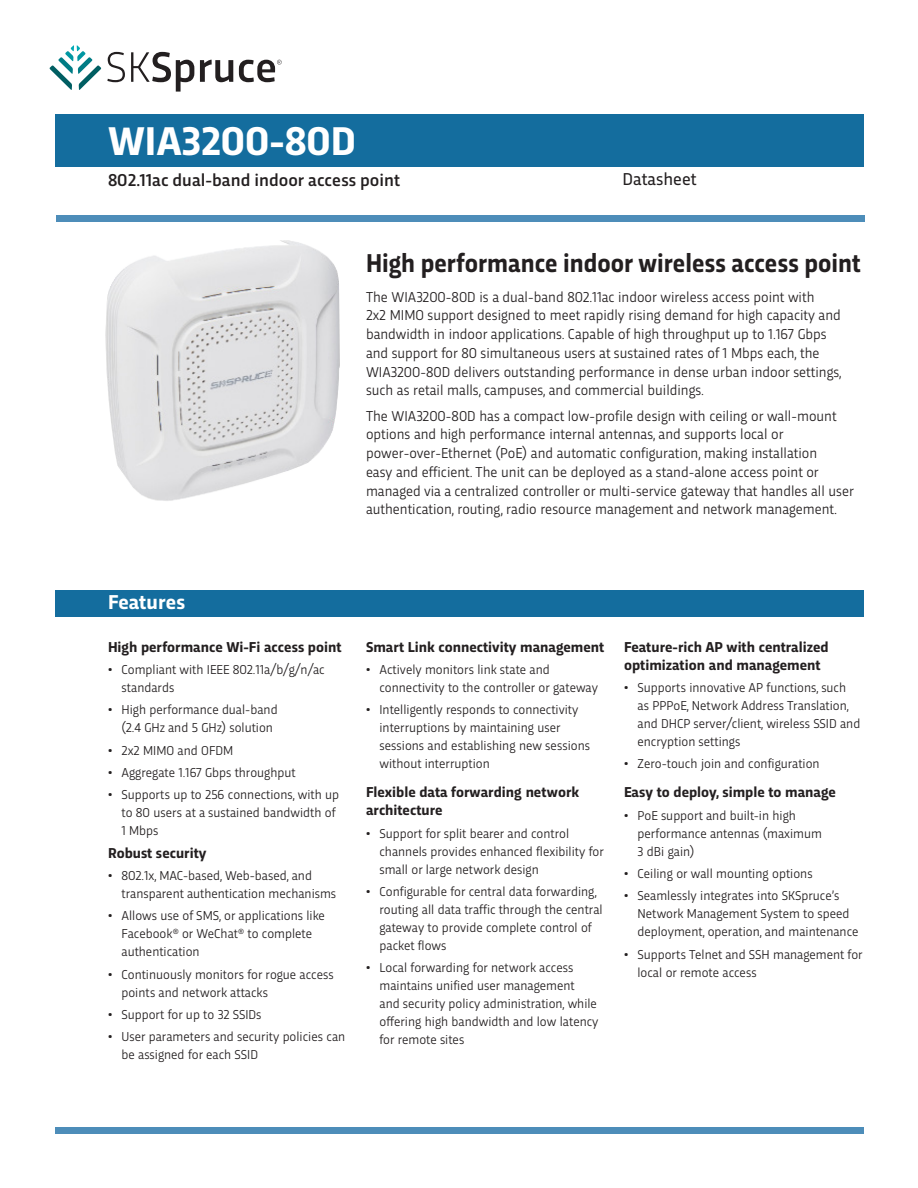
<style>
.page{position:relative;width:918px;height:1188px;background:#fff}
.page>*{position:absolute;margin:0;border:0;box-sizing:border-box;transform-origin:0 0}
.t1{font:700 42px "Trasandina";color:#fff}
._01_Head1_Intro{font:700 27px "Trasandina";color:#231f20;scale:.93 1}
._01_Head1_Intro-2{font:700 21px "Trasandina";color:#fff}
.t2{font:500 18px "Trasandina";color:#231f20}
.t3{font:18px "Trasandina";color:#231f20}
._02_Body_Introductio{font:15px/18.8px "Trasandina";color:#231f20;scale:.96 1}
._01_Head2{font:700 15px/18px "Trasandina";color:#231f20}
.t4{font:13.5px/18px "Trasandina";color:#231f20}
.s1{font-weight:500}
</style>
<div class="page">
<div style="left:55px;top:114px;width:809px;height:53px;background:#146d9e"></div>
<svg style="left:49px;top:45px;width:52px;height:45px"></svg>
<svg style="left:107px;top:52px;width:18px;height:30px"></svg>
<svg style="left:131px;top:52px;width:63px;height:40px"></svg>
<svg style="left:200px;top:60px;width:33px;height:22px"></svg>
<svg style="left:239px;top:60px;width:43px;height:22px"></svg>
<div style="left:56px;top:215px;width:809px;height:6px;background:#4d8db9"></div>
<div style="left:55px;top:1127px;width:809px;height:7px;background:#4d8db9"></div>
<div style="left:55px;top:590px;width:809px;height:27px;background:#146d9e"></div>
<img style="left:105px;top:240px;width:235px;height:261px">
<p class="t1" style="left:108px;top:109px;width:249px">WIA3200-80D</p>
<p class="t2" style="left:108px;top:167px;width:294px">802.11ac dual-band indoor access point</p>
<h3 class="t3" style="left:622px;top:166px;width:76px">Datasheet</h3>
<p class="_01_Head1_Intro" style="left:366px;top:243px;width:533px">High performance indoor wireless access point</p>
<p class="_02_Body_Introductio" style="left:366px;top:286px;width:497px">The WIA3200-80D is a dual‑band 802.11ac indoor wireless access point with<br>2x2 MIMO support designed to meet rapidly rising demand for high capacity and bandwidth in indoor applications. Capable of high throughput up to 1.167 Gbps and support for 80 simultaneous users at sustained rates of 1 Mbps each, the WIA3200‑80D delivers outstanding performance in dense urban indoor settings, such as retail malls, campuses, and commercial buildings.</p>
<p class="_02_Body_Introductio" style="left:366px;top:405px;width:510px">The WIA3200-80D has a compact low-profile design with ceiling or wall‑mount options and high performance internal antennas, and supports local or power‑over‑Ethernet (PoE) and automatic configuration, making installation<br>easy and efficient. The unit can be deployed as a stand-alone access point or managed via a centralized controller or multi‑service gateway that handles all user authentication, routing, radio resource management and network management.</p>
<p class="_01_Head1_Intro-2" style="left:108px;top:587px;width:79px">Features</p>
<p class="_01_Head2" style="left:108px;top:636px;width:235px">High performance Wi-Fi access point</p>
<p class="t4" style="left:122px;top:660px;width:205px;text-indent:-14px"><span class="s1">•</span> Compliant with IEEE 802.11a/b/g/n/ac standards</p>
<p class="t4" style="left:122px;top:700px;width:158px;text-indent:-14px"><span class="s1">•</span> High performance dual‑band (2.4 GHz and 5 GHz) solution</p>
<p class="t4" style="left:108px;top:740px;width:127px"><span class="s1">•</span> 2x2 MIMO and OFDM</p>
<p class="t4" style="left:108px;top:762px;width:189px"><span class="s1">•</span> Aggregate 1.167 Gbps throughput</p>
<p class="t4" style="left:122px;top:785px;width:219px;text-indent:-14px"><span class="s1">•</span> Supports up to 256 connections, with up to 80 users at a sustained bandwidth of<br>1 Mbps</p>
<p class="_01_Head2" style="left:108px;top:843px;width:100px">Robust security</p>
<p class="t4" style="left:122px;top:866px;width:216px;text-indent:-14px"><span class="s1">•</span> 802.1x, MAC-based, Web‑based, and transparent authentication mechanisms</p>
<p class="t4" style="left:122px;top:906px;width:205px;text-indent:-14px"><span class="s1">•</span> Allows use of SMS, or applications like<br>Facebook<sup>®</sup> or WeChat<sup>®</sup> to complete authentication</p>
<p class="t4" style="left:122px;top:964px;width:214px;text-indent:-14px"><span class="s1">•</span> Continuously monitors for rogue access points and network attacks</p>
<p class="t4" style="left:108px;top:1005px;width:155px"><span class="s1">•</span> Support for up to 32 SSIDs</p>
<p class="t4" style="left:122px;top:1027px;width:225px;text-indent:-14px"><span class="s1">•</span> User parameters and security policies can be assigned for each SSID</p>
<p class="_01_Head2" style="left:366px;top:636px;width:240px">Smart Link connectivity management</p>
<p class="t4" style="left:380px;top:660px;width:220px;text-indent:-14px"><span class="s1">•</span> Actively monitors link state and connectivity to the controller or gateway</p>
<p class="t4" style="left:380px;top:700px;width:212px;text-indent:-14px"><span class="s1">•</span> Intelligently responds to connectivity interruptions by maintaining user sessions and establishing new sessions without interruption</p>
<p class="_01_Head2" style="left:366px;top:782px;width:215px">Flexible data forwarding network architecture</p>
<p class="t4" style="left:380px;top:823px;width:226px;text-indent:-14px"><span class="s1">•</span> Support for split bearer and control channels provides enhanced flexibility for small or large network design</p>
<p class="t4" style="left:380px;top:881px;width:225px;text-indent:-14px"><span class="s1">•</span> Configurable for central data forwarding, routing all data traffic through the central gateway to provide complete control of packet flows</p>
<p class="t4" style="left:380px;top:958px;width:221px;text-indent:-14px"><span class="s1">•</span> Local forwarding for network access maintains unified user management<br>and security policy administration, while offering high bandwidth and low latency for remote sites</p>
<p class="_01_Head2" style="left:624px;top:636px;width:206px">Feature-rich AP with centralized optimization and management</p>
<p class="t4" style="left:638px;top:678px;width:224px;text-indent:-14px"><span class="s1">•</span> Supports innovative AP functions, such as PPPoE, Network Address Translation, and DHCP server/client, wireless SSID and encryption settings</p>
<p class="t4" style="left:624px;top:754px;width:197px"><span class="s1">•</span> Zero‑touch join and configuration</p>
<p class="_01_Head2" style="left:624px;top:782px;width:213px">Easy to deploy, simple to manage</p>
<p class="t4" style="left:638px;top:805px;width:186px;text-indent:-14px"><span class="s1">•</span> PoE support and built‑in high performance antennas (maximum<br>3 dBi gain)</p>
<p class="t4" style="left:624px;top:863px;width:190px"><span class="s1">•</span> Ceiling or wall mounting options</p>
<p class="t4" style="left:638px;top:886px;width:223px;text-indent:-14px"><span class="s1">•</span> Seamlessly integrates into SKSpruce’s<br>Network Management System to speed deployment, operation, and maintenance</p>
<p class="t4" style="left:638px;top:944px;width:227px;text-indent:-14px"><span class="s1">•</span> Supports Telnet and SSH management for local or remote access</p>
</div>
